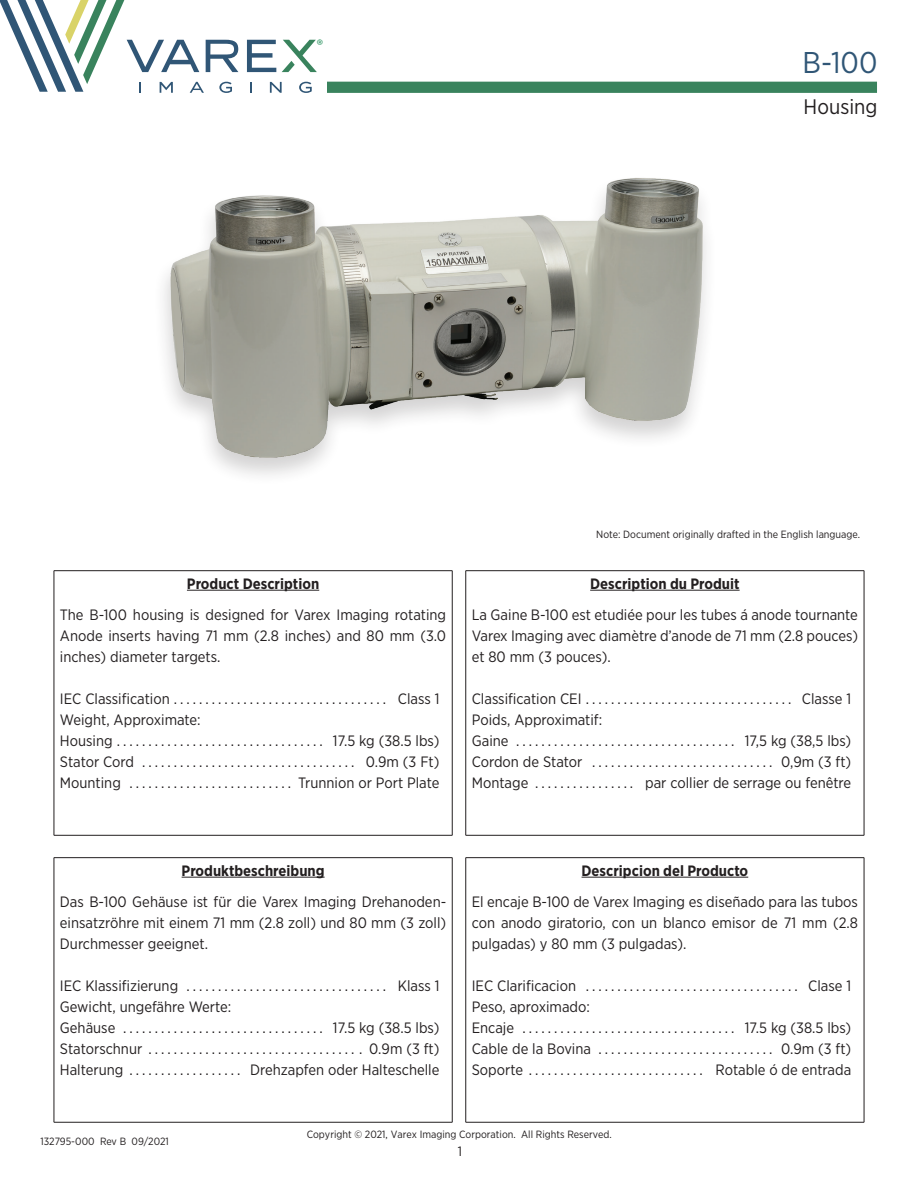
<style>
.page{position:relative;width:918px;height:1188px;background:#fff}
.page>*{position:absolute;margin:0;border:0;box-sizing:border-box;transform-origin:0 0}
.t1{font:30px "Gotham Narrow";color:#305676}
.t2{font:21px "Gotham Narrow";color:#231f20}
.t3{font:15px/21px "Gotham Narrow";color:#231f20;text-align:justify}
.t4{font:700 15px "Gotham Narrow";color:#231f20}
.t5{font:13.5px "Gotham Narrow";color:#231f20}
.t6{font:12.3px "Neutraface Text Book Alt";color:#0a8348}
.t7{font:10.5px "Gotham Narrow";color:#231f20}
</style>
<div class="page">
<div style="left:327px;top:82px;width:550px;height:11px;background:#39835d"></div>
<svg style="left:0;top:0;width:317px;height:93px"></svg>
<img style="left:163px;top:178px;width:544px;height:287px">
<hr style="left:466px;top:857px;width:398px;height:1px;background:#231f20">
<hr style="left:465px;top:858px;width:1px;height:264px;background:#231f20">
<hr style="left:864px;top:858px;width:1px;height:264px;background:#231f20">
<hr style="left:466px;top:1122px;width:398px;height:1px;background:#231f20">
<hr style="left:54px;top:857px;width:398px;height:1px;background:#231f20">
<hr style="left:54px;top:858px;width:1px;height:264px;background:#231f20">
<hr style="left:452px;top:858px;width:1px;height:264px;background:#231f20">
<hr style="left:54px;top:1122px;width:398px;height:1px;background:#231f20">
<hr style="left:54px;top:570px;width:398px;height:1px;background:#231f20">
<hr style="left:54px;top:571px;width:1px;height:264px;background:#231f20">
<hr style="left:452px;top:571px;width:1px;height:264px;background:#231f20">
<hr style="left:54px;top:835px;width:398px;height:1px;background:#231f20">
<hr style="left:466px;top:570px;width:398px;height:1px;background:#231f20">
<hr style="left:465px;top:571px;width:1px;height:264px;background:#231f20">
<hr style="left:864px;top:571px;width:1px;height:264px;background:#231f20">
<hr style="left:466px;top:835px;width:398px;height:1px;background:#231f20">
<hr style="left:187px;top:590px;width:132px;height:1px;background:#231f20">
<hr style="left:590px;top:590px;width:150px;height:1px;background:#231f20">
<hr style="left:182px;top:877px;width:143px;height:1px;background:#231f20">
<hr style="left:582px;top:877px;width:166px;height:1px;background:#231f20">
<p class="t6" style="left:317px;top:36px;width:8px">®</p>
<h1 class="t1" style="left:803px;top:44px;width:76px">B-100</h1>
<p class="t2" style="left:804px;top:94px;width:75px">Housing</p>
<p class="t4" style="left:187px;top:574px;width:134px">Product Description</p>
<p class="t3" style="left:60px;top:604px;width:388px">The B-100 housing is designed for Varex Imaging rotating Anode inserts having 71 mm (2.8 inches) and 80 mm (3.0 inches) diameter targets.</p>
<p class="t3" style="left:60px;top:688px;width:381px">IEC Classification .................................. Class 1</p>
<p class="t3" style="left:60px;top:709px;width:142px">Weight, Approximate:</p>
<p class="t3" style="left:60px;top:730px;width:381px">Housing ................................. 17.5 kg (38.5 lbs)</p>
<p class="t3" style="left:60px;top:751px;width:381px">Stator Cord .................................. 0.9m (3 Ft)</p>
<p class="t3" style="left:60px;top:772px;width:381px">Mounting .......................... Trunnion or Port Plate</p>
<p class="t7" style="left:596px;top:528px;width:265px">Note: Document originally drafted in the English language.</p>
<p class="t4" style="left:590px;top:574px;width:151px">Description du Produit</p>
<p class="t3" style="left:472px;top:604px;width:388px">La Gaine B-100 est etudiée pour les tubes á anode tournante Varex Imaging avec diamètre d’anode de 71 mm (2.8 pouces) et 80 mm (3 pouces).</p>
<p class="t3" style="left:472px;top:688px;width:381px">Classification CEI ................................. Classe 1</p>
<p class="t3" style="left:472px;top:709px;width:132px">Poids, Approximatif:</p>
<p class="t3" style="left:472px;top:730px;width:381px">Gaine ................................... 17,5 kg (38,5 lbs)</p>
<p class="t3" style="left:472px;top:751px;width:381px">Cordon de Stator ............................. 0,9m (3 ft)</p>
<p class="t3" style="left:472px;top:772px;width:381px">Montage . . . . . . . . . . . . . . . . par collier de serrage ou fenêtre</p>
<p class="t4" style="left:182px;top:861px;width:144px">Produktbeschreibung</p>
<p class="t3" style="left:60px;top:891px;width:388px">Das B-100 Gehäuse ist für die Varex Imaging Drehanoden&shy;einsatzröhre mit einem 71 mm (2.8 zoll) und 80 mm (3 zoll)<br>Durchmesser geeignet.</p>
<p class="t3" style="left:60px;top:975px;width:381px">IEC Klassifizierung ................................ Klass 1</p>
<p class="t3" style="left:60px;top:996px;width:173px">Gewicht, ungefähre Werte:</p>
<p class="t3" style="left:60px;top:1017px;width:381px">Gehäuse ................................ 17.5 kg (38.5 lbs)</p>
<p class="t3" style="left:60px;top:1038px;width:381px">Statorschnur .................................. 0.9m (3 ft)</p>
<p class="t3" style="left:60px;top:1059px;width:381px">Halterung . . . . . . . . . . . . . . . . . . Drehzapfen oder Halteschelle</p>
<p class="t4" style="left:582px;top:861px;width:168px">Descripcion del Producto</p>
<p class="t3" style="left:472px;top:891px;width:388px">El encaje B-100 de Varex Imaging es diseñado para las tubos con anodo giratorio, con un blanco emisor de 71 mm (2.8 pulgadas) y 80 mm (3 pulgadas).</p>
<p class="t3" style="left:472px;top:975px;width:381px">IEC Clarificacion .................................. Clase 1</p>
<p class="t3" style="left:472px;top:996px;width:120px">Peso, aproximado:</p>
<p class="t3" style="left:472px;top:1017px;width:381px">Encaje .................................. 17.5 kg (38.5 lbs)</p>
<p class="t3" style="left:472px;top:1038px;width:381px">Cable de la Bovina ............................ 0.9m (3 ft)</p>
<p class="t3" style="left:472px;top:1059px;width:381px">Soporte ............................ Rotable ó de entrada</p>
<p class="t7" style="left:40px;top:1135px;width:130px">132795-000 Rev B 09/2021</p>
<p class="t7" style="left:307px;top:1127px;width:307px">Copyright © 2021, Varex Imaging Corporation. All Rights Reserved.</p>
<p class="t5" style="left:458px;top:1142px;width:6px">1</p>
</div>
